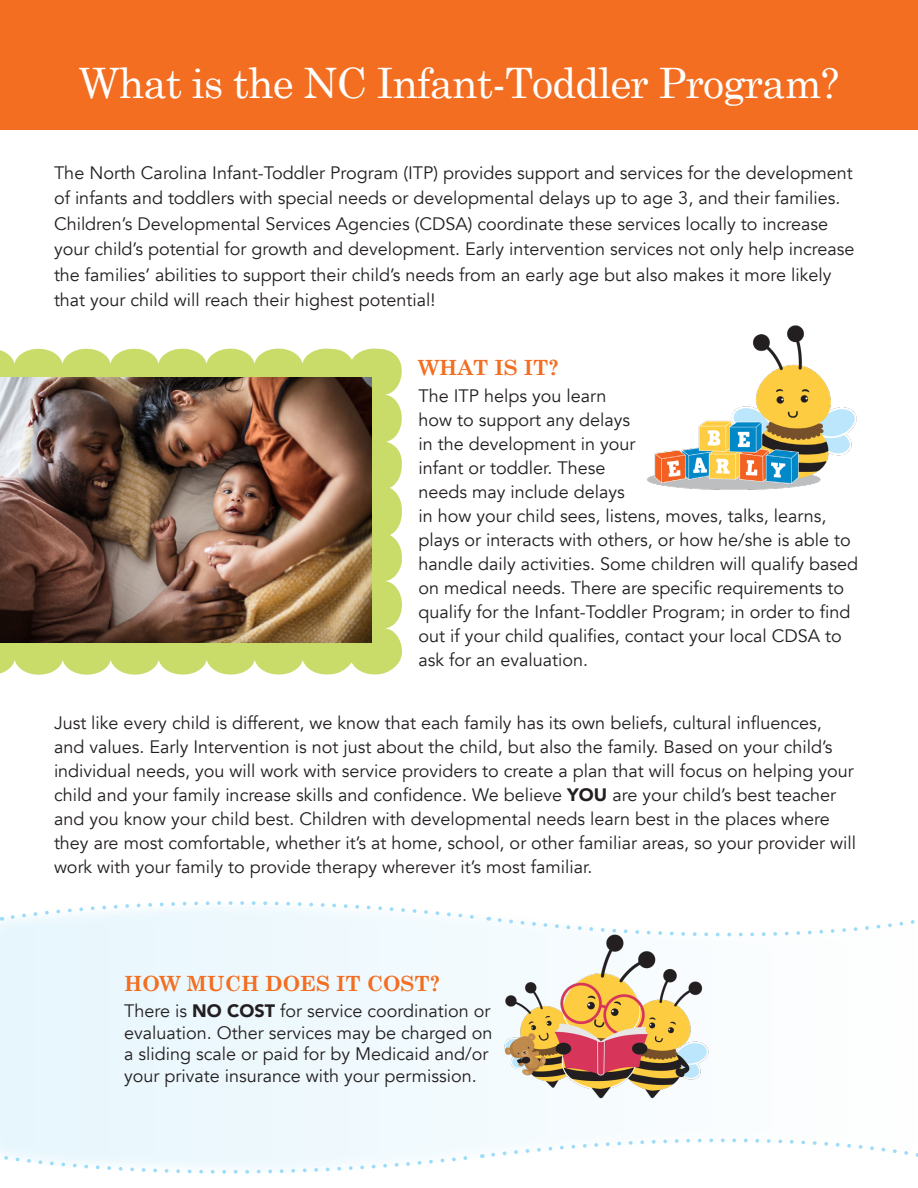
<style>
.page{position:relative;width:918px;height:1188px;background:#fff}
.page>*{position:absolute;margin:0;border:0;box-sizing:border-box;transform-origin:0 0}
.t1{font:42px "Century Schoolbook";letter-spacing:-.025em;color:#fff}
.t2{font:900 34.05px "Avenir";color:#231f20;scale:1.04 1}
.t3{font:700 21px "Century Schoolbook";color:#f36e21}
.t4{font:18px/24px "Avenir";color:#231f20}
.s1{font-weight:900}
</style>
<div class="page">
<div style="left:0;top:0;width:918px;height:130px;background:#f36e21"></div>
<div style="left:0;top:917px;width:547px;height:241px;background:#edf8fd"></div>
<svg style="left:0;top:349px;width:402px;height:326px;background:#cfe07c"></svg>
<img style="left:0;top:377px;width:372px;height:266px">
<svg style="left:8px;top:901px;width:481px;height:21px"></svg>
<svg style="left:495px;top:917px;width:420px;height:33px"></svg>
<svg style="left:0;top:1153px;width:483px;height:21px"></svg>
<svg style="left:489px;top:1125px;width:429px;height:33px"></svg>
<img style="left:498px;top:929px;width:218px;height:177px">
<img style="left:647px;top:325px;width:210px;height:165px">
<p class="t1" style="left:79px;top:57px;width:762px">What is the NC Infant-Toddler Program?</p>
<p class="t2" style="left:56px;top:145px;width:146px">frame-05</p>
<p class="t4" style="left:54px;top:160px;width:802px;line-height:25.5px">The North Carolina Infant-Toddler Program (ITP) provides support and services for the development of infants and toddlers with special needs or developmental delays up to age 3, and their families.<br>Children’s Developmental Services Agencies (CDSA) coordinate these services locally to increase your child’s potential for growth and development. Early intervention services not only help increase the families’ abilities to support their child’s needs from an early age but also makes it more likely that your child will reach their highest potential!</p>
<p class="t3" style="left:418px;top:355px;width:142px">WHAT IS IT?</p>
<p class="t4" style="left:418px;top:385px;width:441px">The ITP helps you learn<br>how to support any delays<br>in the development in your<br>infant or toddler. These<br>needs may include delays<br>in how your child sees, listens, moves, talks, learns, plays or interacts with others, or how he/she is able to handle daily activities. Some children will qualify based on medical needs. There are specific requirements to qualify for the Infant-Toddler Program; in order to find out if your child qualifies, contact your local CDSA to ask for an evaluation.</p>
<p class="t4" style="left:54px;top:712px;width:804px">Just like every child is different, we know that each family has its own beliefs, cultural influences, and values. Early Intervention is not just about the child, but also the family. Based on your child’s individual needs, you will work with service providers to create a plan that will focus on helping your child and your family increase skills and confidence. We believe <span class="s1">YOU</span> are your child’s best teacher and you know your child best. Children with developmental needs learn best in the places where they are most comfortable, whether it’s at home, school, or other familiar areas, so your provider will work with your family to provide therapy wherever it’s most familiar.</p>
<p class="t2" style="left:56px;top:774px;width:146px">frame-06</p>
<p class="t3" style="left:124px;top:971px;width:318px">HOW MUCH DOES IT COST?</p>
<p class="t4" style="left:124px;top:1000px;width:370px;line-height:21.6px">There is <span class="s1">NO COST</span> for service coordination or evaluation. Other services may be charged on a sliding scale or paid for by Medicaid and/or your private insurance with your permission.</p>
</div>
